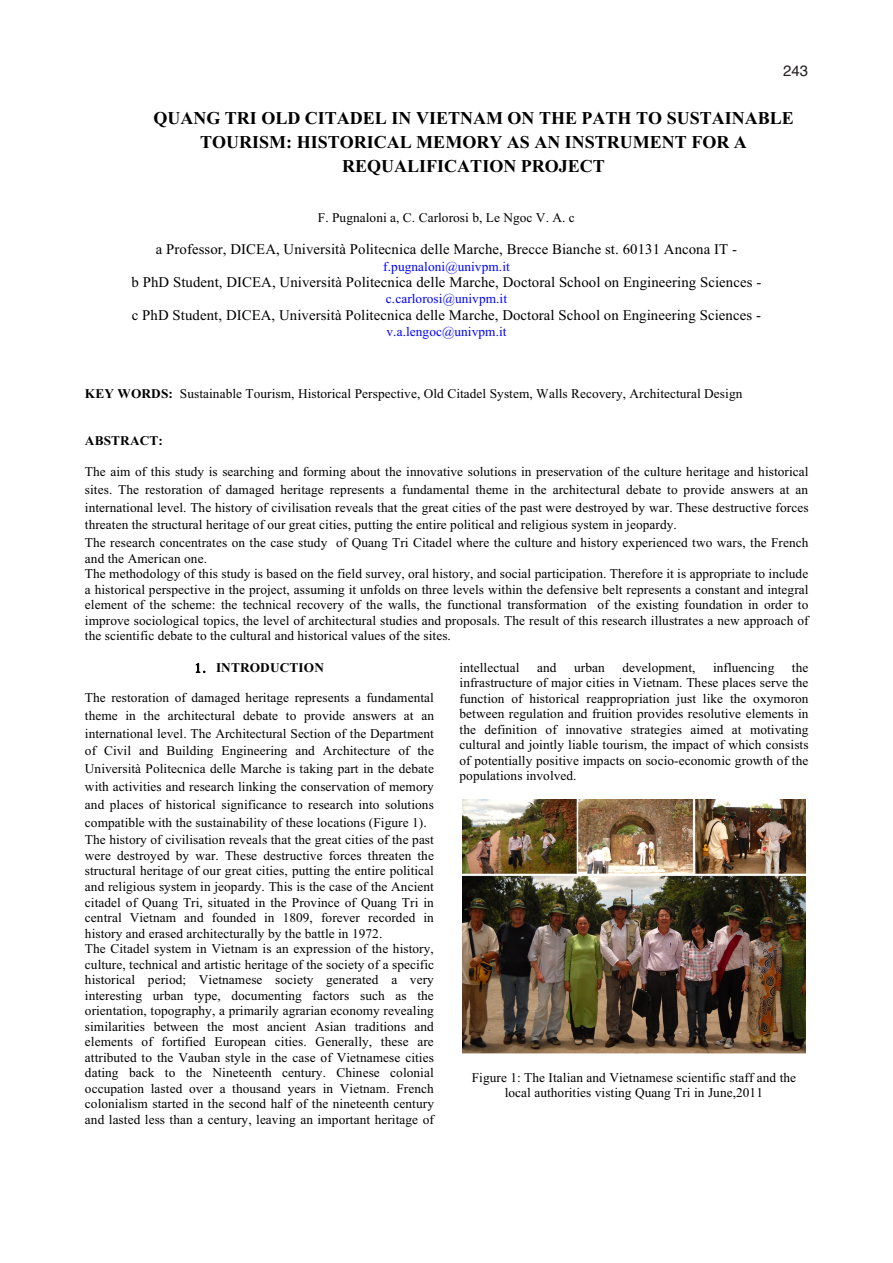
<style>
.page{position:relative;width:893px;height:1263px;background:#fff}
.page>*{position:absolute;margin:0;border:0;box-sizing:border-box;transform-origin:0 0}
.t1{font:700 18px/24px "Times New Roman";color:#000;text-align:center}
.t2{font:15px "Helvetica";color:#231f20}
.t3{font:14.7px "Times New Roman";letter-spacing:.005em;color:#000}
.t4{font:13.35px/15.5px "Times New Roman";letter-spacing:.005em;color:#000}
.t5{font:13.35px "Times New Roman";letter-spacing:.005em;color:#00f}
.t6{font:700 13.35px "Times New Roman";letter-spacing:.01em;color:#000}
.s1{font-weight:700}
</style>
<div class="page">
<img style="left:463px;top:799px;width:342px;height:255px">
<p class="t2" style="left:783px;top:64px;width:27px">243</p>
<h1 class="t1" style="left:153px;top:108px;width:642px">QUANG TRI OLD CITADEL IN VIETNAM ON THE PATH TO SUSTAINABLE<br>TOURISM: HISTORICAL MEMORY AS AN INSTRUMENT FOR A<br>REQUALIFICATION PROJECT</h1>
<p class="t4" style="left:318px;top:211px;width:258px">F. Pugnaloni a, C. Carlorosi b, Le Ngoc V. A. c</p>
<p class="t3" style="left:156px;top:244px;width:582px">a Professor, DICEA, Università Politecnica delle Marche, Brecce Bianche st. 60131 Ancona IT -</p>
<p class="t5" style="left:383px;top:261px;width:128px">f.pugnaloni@univpm.it</p>
<p class="t3" style="left:131px;top:277px;width:631px">b PhD Student, DICEA, Università Politecnica delle Marche, Doctoral School on Engineering Sciences -</p>
<p class="t5" style="left:386px;top:294px;width:123px">c.carlorosi@univpm.it</p>
<p class="t3" style="left:132px;top:310px;width:630px">c PhD Student, DICEA, Università Politecnica delle Marche, Doctoral School on Engineering Sciences -</p>
<p class="t5" style="left:386px;top:327px;width:122px">v.a.lengoc@univpm.it</p>
<p class="t4" style="left:85px;top:387px;width:659px"><span class="s1">KEY WORDS:</span> Sustainable Tourism, Historical Perspective, Old Citadel System, Walls Recovery, Architectural Design</p>
<p class="t6" style="left:85px;top:436px;width:79px">ABSTRACT:</p>
<p class="t4" style="left:85px;top:464px;width:725px;line-height:17.9px">The aim of this study is searching and forming about the innovative solutions in preservation of the culture heritage and historical sites. The restoration of damaged heritage represents a fundamental theme in the architectural debate to provide answers at an international level. The history of civilisation reveals that the great cities of the past were destroyed by war. These destructive forces threaten the structural heritage of our great cities, putting the entire political and religious system in jeopardy.<br>The research concentrates on the case study of Quang Tri Citadel where the culture and history experienced two wars, the French</p>
<p class="t4" style="left:85px;top:552px;width:725px">and the American one.<br>The methodology of this study is based on the field survey, oral history, and social participation. Therefore it is appropriate to include a historical perspective in the project, assuming it unfolds on three levels within the defensive belt represents a constant and integral element of the scheme: the technical recovery of the walls, the functional transformation of the existing foundation in order to improve sociological topics, the level of architectural studies and proposals. The result of this research illustrates a new approach of the scientific debate to the cultural and historical values of the sites.</p>
<p class="t6" style="left:216px;top:664px;width:109px">INTRODUCTION</p>
<p class="t4" style="left:85px;top:689px;width:350px;line-height:17.9px">The restoration of damaged heritage represents a fundamental theme in the architectural debate to provide answers at an international level. The Architectural Section of the Department of Civil and Building Engineering and Architecture of the Università Politecnica delle Marche is taking part in the debate with activities and research linking the conservation of memory and places of historical significance to research into solutions compatible with the sustainability of these locations (Figure 1).<br>The history of civilisation reveals that the great cities of the past</p>
<p class="t4" style="left:85px;top:849px;width:350px">were destroyed by war. These destructive forces threaten the structural heritage of our great cities, putting the entire political and religious system in jeopardy. This is the case of the Ancient citadel of Quang Tri, situated in the Province of Quang Tri in central Vietnam and founded in 1809, forever recorded in history and erased architecturally by the battle in 1972.<br>The Citadel system in Vietnam is an expression of the history, culture, technical and artistic heritage of the society of a specific historical period; Vietnamese society generated a very interesting urban type, documenting factors such as the orientation, topography, a primarily agrarian economy revealing similarities between the most ancient Asian traditions and elements of fortified European cities. Generally, these are attributed to the Vauban style in the case of Vietnamese cities dating back to the Nineteenth century. Chinese colonial occupation lasted over a thousand years in Vietnam. French colonialism started in the second half of the nineteenth century and lasted less than a century, leaving an important heritage of</p>
<p class="t4" style="left:459px;top:661px;width:350px;text-align:justify;text-indent:332px">the infrastructure of major cities in Vietnam. These places serve the function of historical reappropriation just like the oxymoron between regulation and fruition provides resolutive elements in the definition of innovative strategies aimed at motivating cultural and jointly liable tourism, the impact of which consists of potentially positive impacts on socio-economic growth of the populations involved.</p>
<p class="t4" style="left:459px;top:661px;width:62px">intellectual</p>
<p class="t4" style="left:537px;top:661px;width:21px">and</p>
<p class="t4" style="left:574px;top:661px;width:32px">urban</p>
<p class="t4" style="left:622px;top:661px;width:75px">development,</p>
<p class="t4" style="left:713px;top:661px;width:63px">influencing</p>
<p class="t4" style="left:472px;top:1071px;width:326px;text-align:center">Figure 1: The Italian and Vietnamese scientific staff and the local authorities visting Quang Tri in June,2011</p>
</div>
